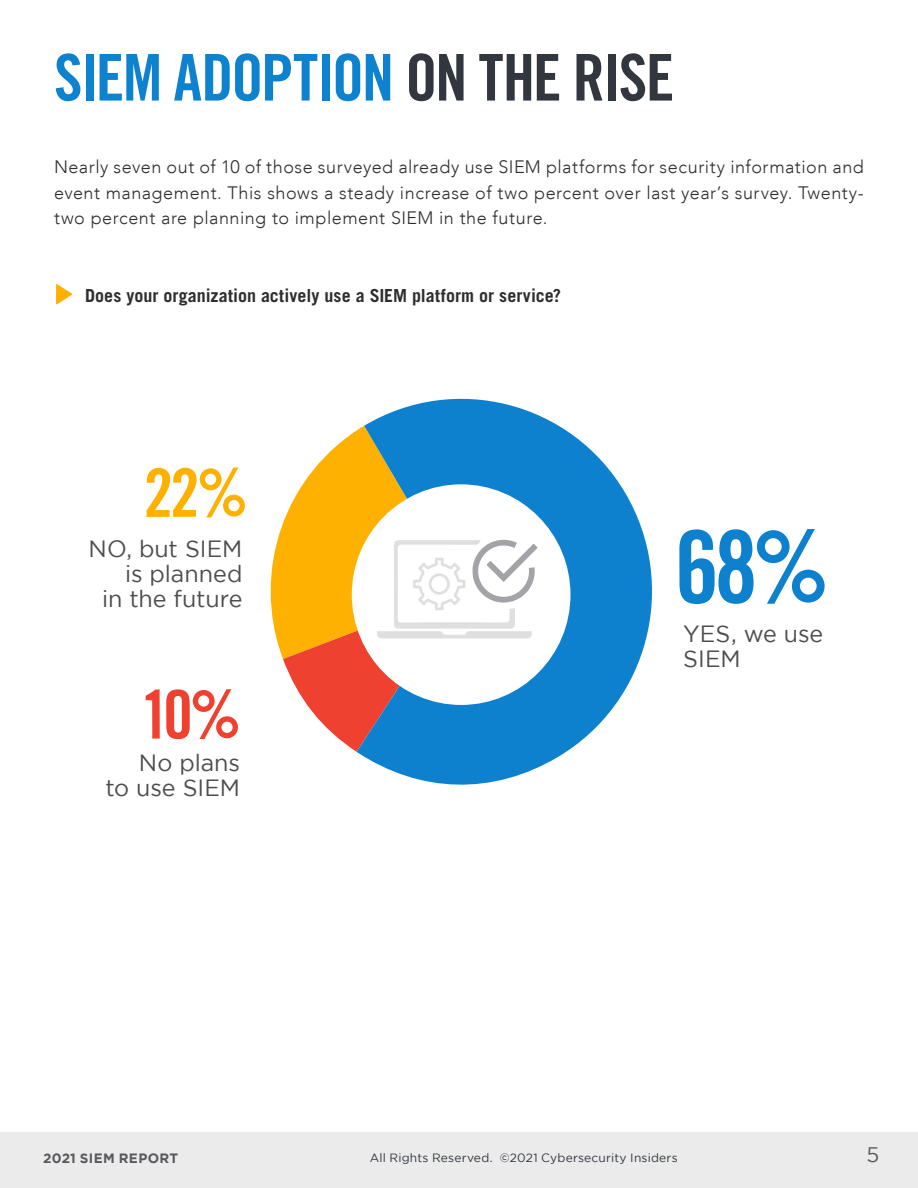
<style>
.page{position:relative;width:918px;height:1188px;background:#fff}
.page>*{position:absolute;margin:0;border:0;box-sizing:border-box;transform-origin:0 0}
.t1{font:100.5px "Trade Gothic LT Std Bd Cn 20";color:#0e81ce}
.t2{font:67.05px "Trade Gothic LT Std Bd Cn 20";color:#ffb101}
.t3{font:67.05px "Trade Gothic LT Std Bd Cn 20";color:#ef4130}
.t4{font:64.5px "Trade Gothic LT Std Bd Cn 20";letter-spacing:-.035em;color:#0d82cf}
.t5{font:23.4px/25px "Gotham";letter-spacing:-.005em;color:#4d4d4f;text-align:right}
.t6{font:21px "Gotham";color:#58595b}
.t7{font:300 18px/25.5px "Avenir LT";letter-spacing:.03em;color:#302d2d;text-align:justify}
.t8{font:700 18px "Trade Gothic LT Std";color:#302d2d}
.t9{font:700 13.5px "Gotham";letter-spacing:.02em;color:#58595b}
.t10{font:12px "Gotham";letter-spacing:.015em;color:#32363e}
.s1{color:#32363e}
</style>
<div class="page">
<div style="left:0;top:1132px;width:918px;height:56px;background:#ebebec"></div>
<svg style="left:56px;top:284px;width:16px;height:21px"></svg>
<svg style="left:270px;top:430px;width:87px;height:229px;fill:#ffb101"></svg>
<svg style="left:357px;top:398px;width:295px;height:387px;fill:#0e81ce"></svg>
<div style="left:352px;top:484px;width:218px;height:221px;background:#fff;border-radius:50%"></div>
<svg style="left:283px;top:540px;width:255px;height:212px"></svg>
<h3 class="t4" style="left:54px;top:38px;width:622px">SIEM ADOPTION <span class="s1">ON THE RISE</span></h3>
<p class="t7" style="left:54px;top:155px;width:811px">Nearly seven out of 10 of those surveyed already use SIEM platforms for security information and event management. This shows a steady increase of two percent over last year’s survey. Twenty&shy;two percent are planning to implement SIEM in the future.</p>
<p class="t8" style="left:85px;top:284px;width:478px">Does your organization actively use a SIEM platform or service?</p>
<h2 class="t2" style="left:144px;top:452px;width:106px">22%</h2>
<p class="t5" style="left:89px;top:536px;width:155px">NO, but SIEM is planned<br>in the future</p>
<h2 class="t3" style="left:141px;top:674px;width:103px">10%</h2>
<p class="t5" style="left:106px;top:750px;width:136px">No plans<br>to use SIEM</p>
<h1 class="t1" style="left:675px;top:506px;width:157px">68%</h1>
<p class="t5" style="left:683px;top:621px;width:142px;text-align:left">YES, we use<br>SIEM</p>
<p class="t9" style="left:43px;top:1150px;width:136px">2021 SIEM REPORT</p>
<p class="t10" style="left:370px;top:1151px;width:309px">All Rights Reserved. ©2021 Cybersecurity Insiders</p>
<p class="t6" style="left:866px;top:1143px;width:14px">5</p>
</div>
